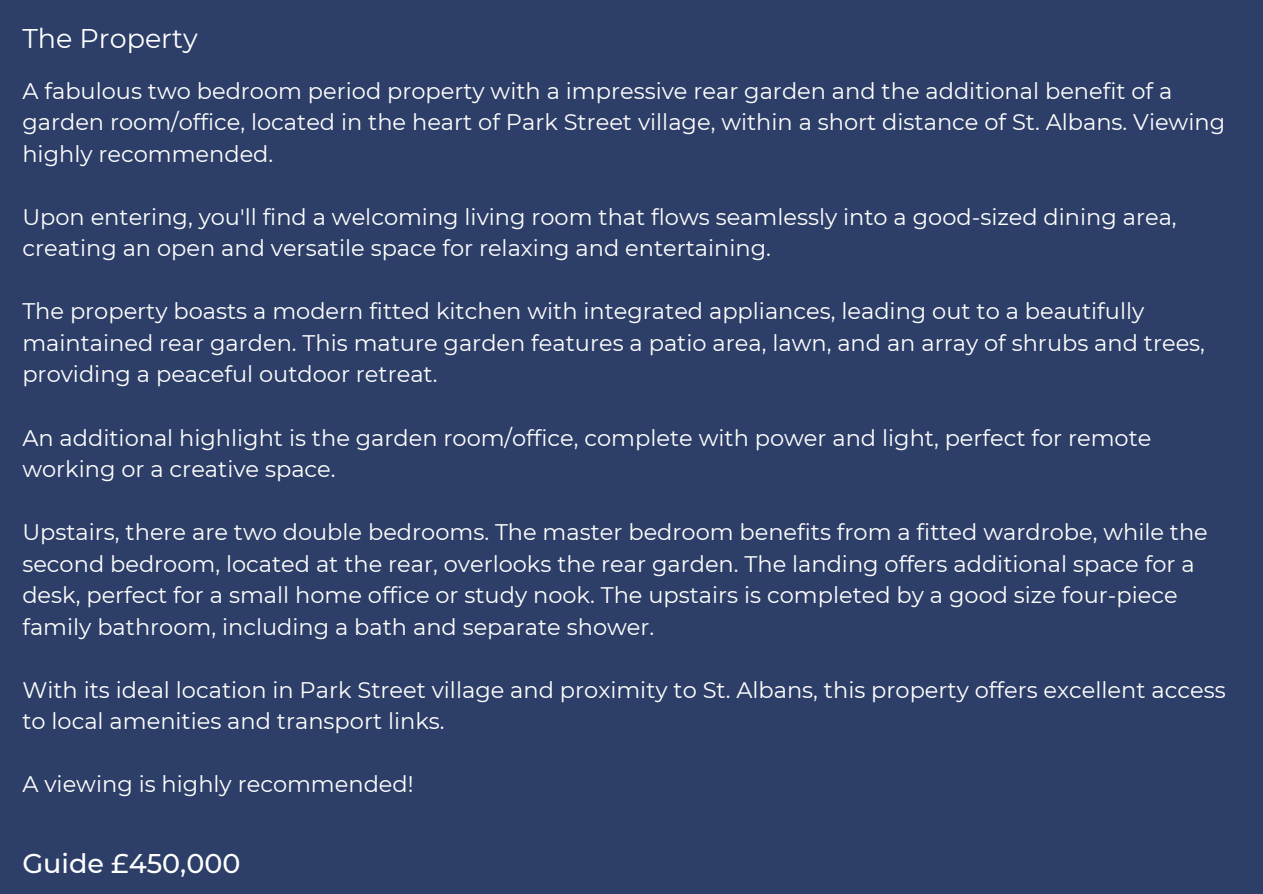
<style>
.page{position:relative;width:1263px;height:894px;background:#fff}
.page>*{position:absolute;margin:0;border:0;box-sizing:border-box;transform-origin:0 0}
.t1{font:500 27px "Montserrat";color:#fff}
.t2{font:27px "Montserrat";color:#fff}
.t3{font:22.5px/31.5px "Montserrat";color:#fff}
</style>
<div class="page">
<div style="left:0;top:0;width:1263px;height:893px;background:#2d3f68"></div>
<h2 class="t2" style="left:22px;top:22px;width:177px">The Property</h2>
<p class="t3" style="left:22px;top:75px;width:1204px">A fabulous two bedroom period property with a impressive rear garden and the additional benefit of a garden room/office, located in the heart of Park Street village, within a short distance of St. Albans. Viewing highly recommended.</p>
<p class="t3" style="left:22px;top:201px;width:1156px">Upon entering, you'll find a welcoming living room that flows seamlessly into a good-sized dining area, creating an open and versatile space for relaxing and entertaining.</p>
<p class="t3" style="left:22px;top:295px;width:1184px">The property boasts a modern fitted kitchen with integrated appliances, leading out to a beautifully maintained rear garden. This mature garden features a patio area, lawn, and an array of shrubs and trees, providing a peaceful outdoor retreat.</p>
<p class="t3" style="left:22px;top:421px;width:1130px">An additional highlight is the garden room/office, complete with power and light, perfect for remote working or a creative space.</p>
<p class="t3" style="left:22px;top:516px;width:1187px">Upstairs, there are two double bedrooms. The master bedroom benefits from a fitted wardrobe, while the second bedroom, located at the rear, overlooks the rear garden. The landing offers additional space for a desk, perfect for a small home office or study nook. The upstairs is completed by a good size four-piece family bathroom, including a bath and separate shower.</p>
<p class="t3" style="left:22px;top:673px;width:1205px">With its ideal location in Park Street village and proximity to St. Albans, this property offers excellent access to local amenities and transport links.</p>
<h1 class="t3" style="left:22px;top:768px;width:393px">A viewing is highly recommended!</h1>
<p class="t1" style="left:22px;top:846px;width:220px">Guide £450,000</p>
</div>
